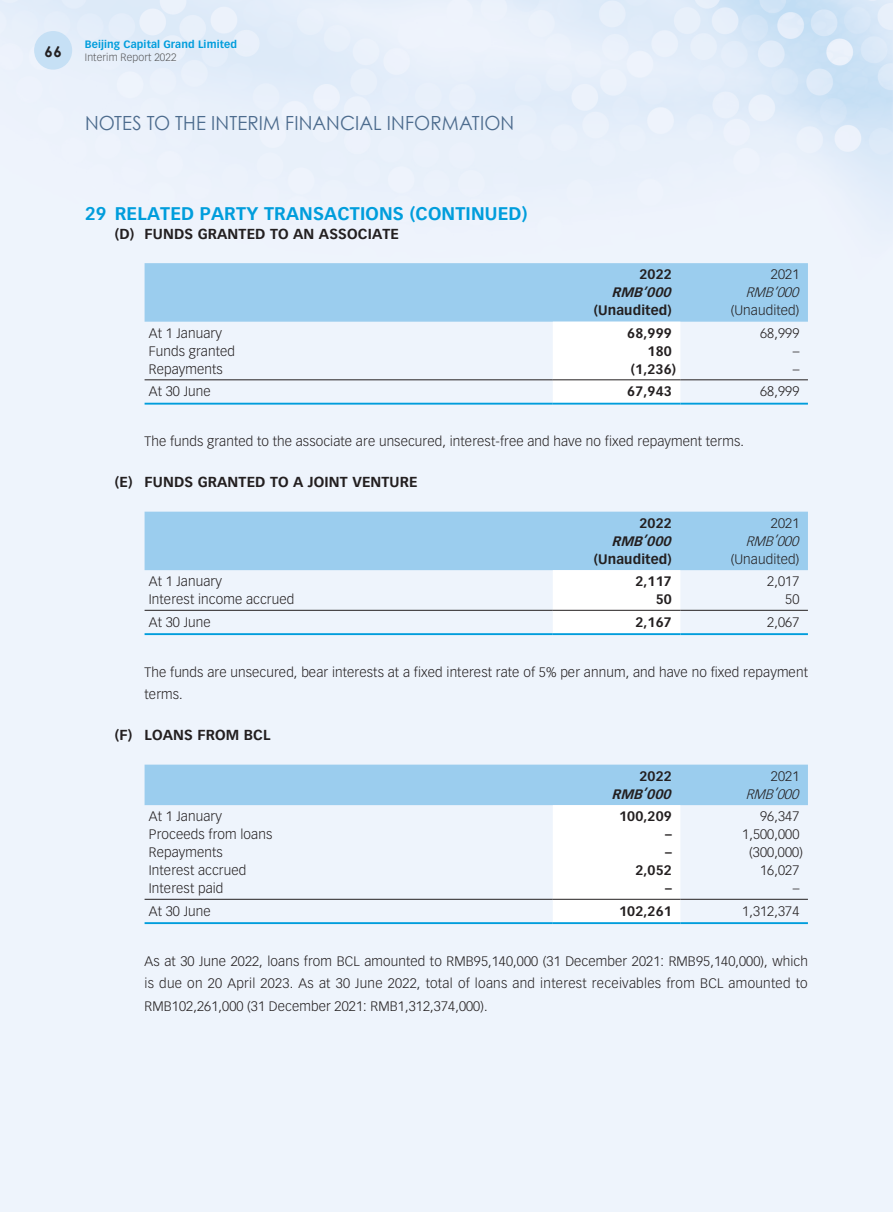
<style>
.page{position:relative;width:893px;height:1212px;background:#eef4fc}
.page>*{position:absolute;margin:0;border:0;box-sizing:border-box;transform-origin:0 0}
.t1{font:19.5px "Century Gothic";letter-spacing:.005em;color:#4c6b8d;scale:.95 1}
.t2{font:700 18px "Vectora LT Std";letter-spacing:.01em;color:#009ddc}
.t3{font:700 15px "Century Gothic";color:#231f20}
.t4{font:700 14.25px "Vectora LT Std";letter-spacing:.01em;color:#231f20}
.t5{font:300 13.5px/22.5px "Vectora LT Std";letter-spacing:.01em;color:#231f20}
.t6{font:700 13.5px "Vectora LT Std";letter-spacing:.01em;color:#231f20}
.t7{font:italic 700 13.5px "Vectora LT Std";color:#231f20}
.t8{font:italic 300 13.5px "Vectora LT Std";color:#231f20}
.t9{font:700 10.5px "Vectora LT Std";letter-spacing:.01em;color:#009ddc}
.t10{font:300 10.5px "Vectora LT Std";letter-spacing:.01em;color:#57585a}
</style>
<div class="page">
<img style="left:0;top:0;width:893px;height:301px">
<div style="left:34px;top:31px;width:38px;height:39px;background:#c6e0f5;border-radius:50%"></div>
<svg style="left:145px;top:263px;width:663px;height:140px"></svg>
<hr style="left:145px;top:379px;width:408px;height:1px;background:#231f20">
<hr style="left:553px;top:379px;width:127px;height:1px;background:#231f20">
<hr style="left:680px;top:379px;width:128px;height:1px;background:#231f20">
<hr style="left:145px;top:403px;width:408px;height:2px;background:#009ddc">
<hr style="left:553px;top:403px;width:127px;height:2px;background:#009ddc">
<hr style="left:680px;top:403px;width:128px;height:2px;background:#009ddc">
<svg style="left:145px;top:512px;width:663px;height:121px"></svg>
<hr style="left:145px;top:610px;width:408px;height:1px;background:#231f20">
<hr style="left:553px;top:610px;width:127px;height:1px;background:#231f20">
<hr style="left:680px;top:610px;width:128px;height:1px;background:#231f20">
<hr style="left:145px;top:633px;width:408px;height:2px;background:#009ddc">
<hr style="left:553px;top:633px;width:127px;height:2px;background:#009ddc">
<hr style="left:680px;top:633px;width:128px;height:2px;background:#009ddc">
<svg style="left:145px;top:765px;width:663px;height:157px"></svg>
<hr style="left:145px;top:899px;width:408px;height:1px;background:#231f20">
<hr style="left:553px;top:899px;width:127px;height:1px;background:#231f20">
<hr style="left:680px;top:899px;width:128px;height:1px;background:#231f20">
<hr style="left:145px;top:922px;width:408px;height:2px;background:#009ddc">
<hr style="left:553px;top:922px;width:127px;height:2px;background:#009ddc">
<hr style="left:680px;top:922px;width:128px;height:2px;background:#009ddc">
<p class="t3" style="left:45px;top:40px;width:19px">66</p>
<p class="t9" style="left:85px;top:38px;width:154px">Beijing Capital Grand Limited</p>
<p class="t10" style="left:85px;top:51px;width:93px">Interim Report 2022</p>
<h1 class="t1" style="left:85px;top:110px;width:453px">NOTES TO THE INTERIM FINANCIAL INFORMATION</h1>
<h2 class="t2" style="left:85px;top:203px;width:444px">29 RELATED PARTY TRANSACTIONS (CONTINUED)</h2>
<p class="t4" style="left:115px;top:225px;width:286px">(D) FUNDS GRANTED TO AN ASSOCIATE</p>
<p class="t6" style="left:639px;top:266px;width:34px">2022</p>
<p class="t5" style="left:771px;top:264px;width:30px">2021</p>
<p class="t7" style="left:611px;top:284px;width:65px">RMB’000</p>
<p class="t8" style="left:746px;top:285px;width:58px">RMB’000</p>
<p class="t6" style="left:594px;top:302px;width:80px">(Unaudited)</p>
<p class="t5" style="left:731px;top:300px;width:70px">(Unaudited)</p>
<p class="t5" style="left:149px;top:322px;width:75px">At 1 January</p>
<p class="t6" style="left:627px;top:325px;width:46px">68,999</p>
<p class="t5" style="left:760px;top:322px;width:41px">68,999</p>
<p class="t5" style="left:149px;top:340px;width:88px">Funds granted</p>
<p class="t6" style="left:648px;top:343px;width:26px">180</p>
<p class="t5" style="left:793px;top:340px;width:8px">–</p>
<p class="t5" style="left:149px;top:358px;width:75px">Repayments</p>
<p class="t6" style="left:631px;top:361px;width:47px">(1,236)</p>
<p class="t5" style="left:793px;top:358px;width:8px">–</p>
<p class="t5" style="left:149px;top:381px;width:63px">At 30 June</p>
<p class="t6" style="left:627px;top:383px;width:46px">67,943</p>
<p class="t5" style="left:760px;top:381px;width:41px">68,999</p>
<p class="t5" style="left:145px;top:430px;width:601px">The funds granted to the associate are unsecured, interest-free and have no fixed repayment terms.</p>
<p class="t4" style="left:115px;top:474px;width:304px">(E) FUNDS GRANTED TO A JOINT VENTURE</p>
<p class="t6" style="left:639px;top:515px;width:34px">2022</p>
<p class="t5" style="left:771px;top:512px;width:30px">2021</p>
<p class="t7" style="left:611px;top:533px;width:65px">RMB’000</p>
<p class="t8" style="left:746px;top:533px;width:58px">RMB’000</p>
<p class="t6" style="left:594px;top:551px;width:80px">(Unaudited)</p>
<p class="t5" style="left:731px;top:548px;width:70px">(Unaudited)</p>
<p class="t5" style="left:149px;top:571px;width:75px">At 1 January</p>
<p class="t6" style="left:635px;top:573px;width:38px">2,117</p>
<p class="t5" style="left:767px;top:571px;width:34px">2,017</p>
<p class="t5" style="left:149px;top:589px;width:147px">Interest income accrued</p>
<p class="t6" style="left:656px;top:591px;width:18px">50</p>
<p class="t5" style="left:785px;top:589px;width:16px">50</p>
<p class="t5" style="left:149px;top:611px;width:63px">At 30 June</p>
<p class="t6" style="left:635px;top:614px;width:38px">2,167</p>
<p class="t5" style="left:767px;top:611px;width:34px">2,067</p>
<p class="t5" style="left:145px;top:661px;width:665px">The funds are unsecured, bear interests at a fixed interest rate of 5% per annum, and have no fixed repayment terms.</p>
<p class="t4" style="left:115px;top:727px;width:157px">(F) LOANS FROM BCL</p>
<p class="t6" style="left:639px;top:768px;width:34px">2022</p>
<p class="t5" style="left:771px;top:765px;width:30px">2021</p>
<p class="t7" style="left:611px;top:786px;width:65px">RMB’000</p>
<p class="t8" style="left:746px;top:786px;width:58px">RMB’000</p>
<p class="t5" style="left:149px;top:805px;width:75px">At 1 January</p>
<p class="t6" style="left:619px;top:808px;width:54px">100,209</p>
<p class="t5" style="left:760px;top:805px;width:41px">96,347</p>
<p class="t5" style="left:149px;top:823px;width:125px">Proceeds from loans</p>
<p class="t6" style="left:665px;top:826px;width:8px">–</p>
<p class="t5" style="left:742px;top:823px;width:59px">1,500,000</p>
<p class="t5" style="left:149px;top:841px;width:75px">Repayments</p>
<p class="t6" style="left:665px;top:844px;width:8px">–</p>
<p class="t5" style="left:749px;top:841px;width:55px">(300,000)</p>
<p class="t5" style="left:149px;top:859px;width:99px">Interest accrued</p>
<p class="t6" style="left:635px;top:862px;width:38px">2,052</p>
<p class="t5" style="left:760px;top:859px;width:41px">16,027</p>
<p class="t5" style="left:149px;top:877px;width:76px">Interest paid</p>
<p class="t6" style="left:665px;top:880px;width:8px">–</p>
<p class="t5" style="left:793px;top:877px;width:8px">–</p>
<p class="t5" style="left:149px;top:900px;width:63px">At 30 June</p>
<p class="t6" style="left:619px;top:903px;width:54px">102,261</p>
<p class="t5" style="left:742px;top:900px;width:59px">1,312,374</p>
<p class="t5" style="left:145px;top:950px;width:665px;text-align:justify">As at 30 June 2022, loans from BCL amounted to RMB95,140,000 (31 December 2021: RMB95,140,000), which is due on 20 April 2023. As at 30 June 2022, total of loans and interest receivables from BCL amounted to RMB102,261,000 (31 December 2021: RMB1,312,374,000).</p>
</div>
